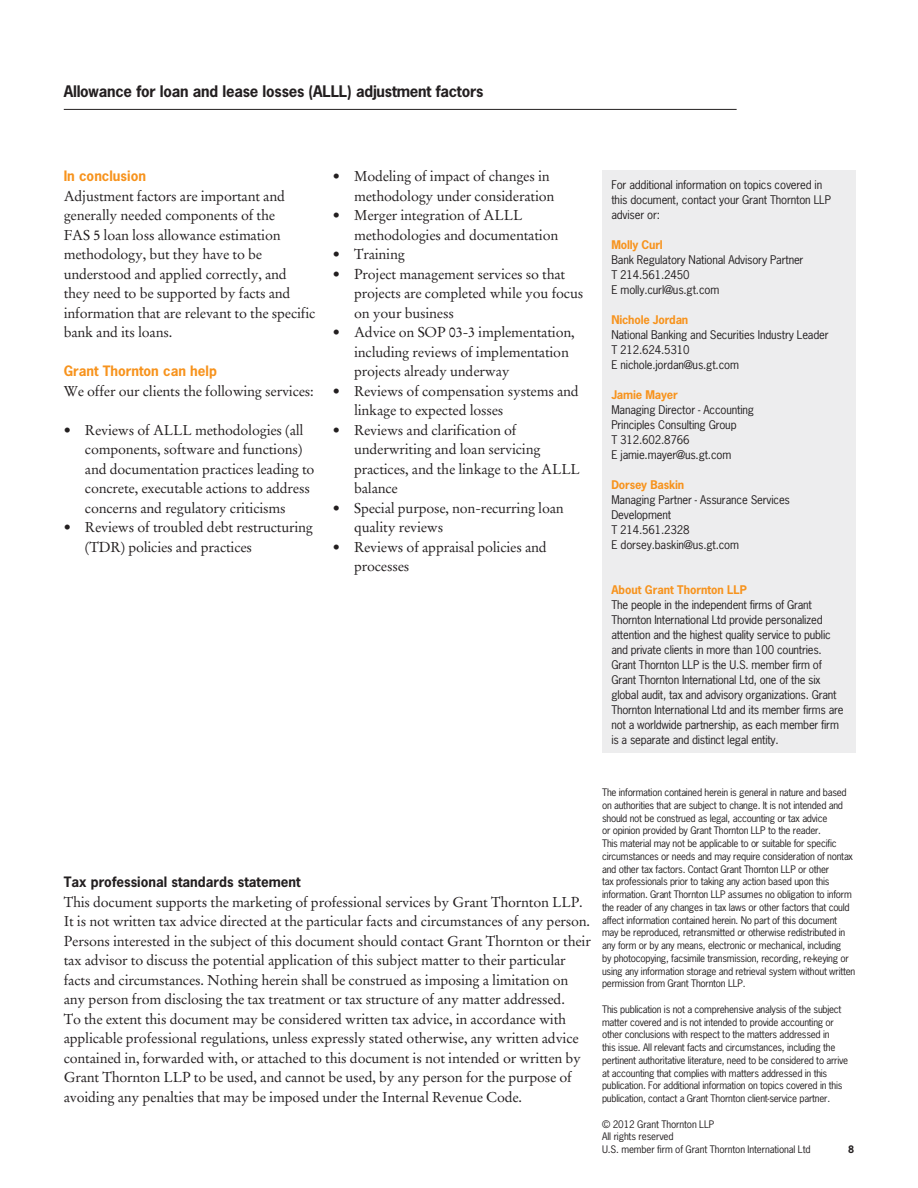
<style>
.page{position:relative;width:918px;height:1188px;background:#fff}
.page>*{position:absolute;margin:0;border:0;box-sizing:border-box;transform-origin:0 0}
.O_Header{font:700 15px "News Gothic";letter-spacing:-.015em;color:#231f20}
.C_Body_copy{font:14.25px/19.5px "Stempel Garamond";letter-spacing:-.015em;color:#231f20}
.C_Body_copy-2{font:700 13.5px "News Gothic";color:#231f20}
.C_Body_copy-3{font:700 13.5px "News Gothic";color:#f7931d}
.B_Body_heading{font:700 13.5px "News Gothic";color:#f7931d}
.P_Footer{font:11.25px/15px "News Gothic";letter-spacing:-.02em;color:#231f20}
.P_Footer-2{font:700 11.25px "News Gothic";letter-spacing:-.015em;color:#f7931d}
.P_Footer-3{font:9.75px/12.8px "News Gothic";letter-spacing:-.025em;color:#231f20}
.t1{font:700 9.75px "News Gothic";color:#231f20}
</style>
<div class="page">
<div style="left:602px;top:170px;width:253px;height:583px;background:#ededee"></div>
<hr style="left:64px;top:109px;width:673px;height:1px;background:#231f20">
<p class="O_Header" style="left:64px;top:82px;width:421px">Allowance for loan and lease losses (ALLL) adjustment factors</p>
<p class="B_Body_heading" style="left:64px;top:167px;width:84px">In conclusion</p>
<p class="C_Body_copy" style="left:64px;top:186px;width:253px">Adjustment factors are important and generally needed components of the<br>FAS 5 loan loss allowance estimation methodology, but they have to be understood and applied correctly, and they need to be supported by facts and information that are relevant to the specific bank and its loans.</p>
<p class="C_Body_copy-3" style="left:64px;top:362px;width:155px">Grant Thornton can help</p>
<p class="C_Body_copy" style="left:64px;top:381px;width:252px">We offer our clients the following services:</p>
<p class="C_Body_copy" style="left:85px;top:420px;width:231px;text-indent:-21px">• Reviews of ALLL methodologies (all components, software and functions) and documentation practices leading to concrete, executable actions to address concerns and regulatory criticisms</p>
<p class="C_Body_copy" style="left:85px;top:518px;width:230px;text-indent:-21px">• Reviews of troubled debt restructuring (TDR) policies and practices</p>
<p class="C_Body_copy" style="left:354px;top:167px;width:202px;text-indent:-21px">• Modeling of impact of changes in methodology under consideration</p>
<p class="C_Body_copy" style="left:354px;top:206px;width:206px;text-indent:-21px">• Merger integration of ALLL methodologies and documentation</p>
<p class="C_Body_copy" style="left:333px;top:245px;width:74px">• Training</p>
<p class="C_Body_copy" style="left:354px;top:264px;width:231px;text-indent:-21px">• Project management services so that projects are completed while you focus on your business</p>
<p class="C_Body_copy" style="left:354px;top:323px;width:222px;text-indent:-21px">• Advice on SOP 03-3 implementation, including reviews of implementation projects already underway</p>
<p class="C_Body_copy" style="left:354px;top:381px;width:226px;text-indent:-21px">• Reviews of compensation systems and linkage to expected losses</p>
<p class="C_Body_copy" style="left:354px;top:420px;width:228px;text-indent:-21px">• Reviews and clarification of underwriting and loan servicing practices, and the linkage to the ALLL balance</p>
<p class="C_Body_copy" style="left:354px;top:498px;width:211px;text-indent:-21px">• Special purpose, non-recurring loan quality reviews</p>
<p class="C_Body_copy" style="left:354px;top:537px;width:194px;text-indent:-21px">• Reviews of appraisal policies and processes</p>
<p class="P_Footer" style="left:611px;top:177px;width:221px">For additional information on topics covered in this document, contact your Grant Thornton LLP adviser or:</p>
<p class="P_Footer-2" style="left:611px;top:237px;width:53px">Molly Curl</p>
<p class="P_Footer" style="left:611px;top:252px;width:194px">Bank Regulatory National Advisory Partner</p>
<p class="P_Footer" style="left:611px;top:267px;width:80px">T 214.561.2450</p>
<p class="P_Footer" style="left:611px;top:282px;width:109px">E molly.curl@us.gt.com</p>
<p class="P_Footer-2" style="left:611px;top:312px;width:78px">Nichole Jordan</p>
<p class="P_Footer" style="left:611px;top:327px;width:219px">National Banking and Securities Industry Leader</p>
<p class="P_Footer" style="left:611px;top:342px;width:80px">T 212.624.5310</p>
<p class="P_Footer" style="left:611px;top:357px;width:129px">E nichole.jordan@us.gt.com</p>
<p class="P_Footer-2" style="left:611px;top:387px;width:68px">Jamie Mayer</p>
<p class="P_Footer" style="left:611px;top:402px;width:144px">Managing Director - Accounting</p>
<p class="P_Footer" style="left:611px;top:417px;width:127px">Principles Consulting Group</p>
<p class="P_Footer" style="left:611px;top:432px;width:80px">T 312.602.8766</p>
<p class="P_Footer" style="left:611px;top:447px;width:121px">E jamie.mayer@us.gt.com</p>
<p class="P_Footer-2" style="left:611px;top:477px;width:74px">Dorsey Baskin</p>
<p class="P_Footer" style="left:611px;top:492px;width:180px">Managing Partner - Assurance Services<br>Development</p>
<p class="P_Footer" style="left:611px;top:522px;width:80px">T 214.561.2328</p>
<p class="P_Footer" style="left:611px;top:537px;width:129px">E dorsey.baskin@us.gt.com</p>
<p class="P_Footer-2" style="left:611px;top:582px;width:137px">About Grant Thornton LLP</p>
<p class="P_Footer" style="left:611px;top:597px;width:234px">The people in the independent firms of Grant Thornton International Ltd provide personalized attention and the highest quality service to public and private clients in more than 100 countries.<br>Grant Thornton LLP is the U.S. member firm of Grant Thornton International Ltd, one of the six global audit, tax and advisory organizations. Grant Thornton International Ltd and its member firms are not a worldwide partnership, as each member firm is a separate and distinct legal entity.</p>
<p class="C_Body_copy-2" style="left:64px;top:873px;width:238px">Tax professional standards statement</p>
<p class="C_Body_copy" style="left:64px;top:892px;width:529px">This document supports the marketing of professional services by Grant Thornton LLP.<br>It is not written tax advice directed at the particular facts and circumstances of any person.<br>Persons interested in the subject of this document should contact Grant Thornton or their tax advisor to discuss the potential application of this subject matter to their particular facts and circumstances. Nothing herein shall be construed as imposing a limitation on any person from disclosing the tax treatment or tax structure of any matter addressed.<br>To the extent this document may be considered written tax advice, in accordance with applicable professional regulations, unless expressly stated otherwise, any written advice contained in, forwarded with, or attached to this document is not intended or written by Grant Thornton LLP to be used, and cannot be used, by any person for the purpose of avoiding any penalties that may be imposed under the Internal Revenue Code.</p>
<p class="P_Footer-3" style="left:602px;top:786px;width:255px">The information contained herein is general in nature and based on authorities that are subject to change. It is not intended and should not be construed as legal, accounting or tax advice<br>or opinion provided by Grant Thornton LLP to the reader.<br>This material may not be applicable to or suitable for specific circumstances or needs and may require consideration of nontax and other tax factors. Contact Grant Thornton LLP or other<br>tax professionals prior to taking any action based upon this information. Grant Thornton LLP assumes no obligation to inform the reader of any changes in tax laws or other factors that could affect information contained herein. No part of this document may be reproduced, retransmitted or otherwise redistributed in any form or by any means, electronic or mechanical, including<br>by photocopying, facsimile transmission, recording, re-keying or using any information storage and retrieval system without written permission from Grant Thornton LLP.</p>
<p class="P_Footer-3" style="left:602px;top:1003px;width:248px">This publication is not a comprehensive analysis of the subject matter covered and is not intended to provide accounting or other conclusions with respect to the matters addressed in<br>this issue. All relevant facts and circumstances, including the pertinent authoritative literature, need to be considered to arrive at accounting that complies with matters addressed in this publication. For additional information on topics covered in this publication, contact a Grant Thornton client-service partner.</p>
<p class="P_Footer-3" style="left:602px;top:1118px;width:114px">© 2012 Grant Thornton LLP</p>
<p class="P_Footer-3" style="left:602px;top:1130px;width:73px">All rights reserved</p>
<p class="P_Footer-3" style="left:602px;top:1143px;width:210px">U.S. member firm of Grant Thornton International Ltd</p>
<p class="t1" style="left:848px;top:1143px;width:8px">8</p>
</div>
